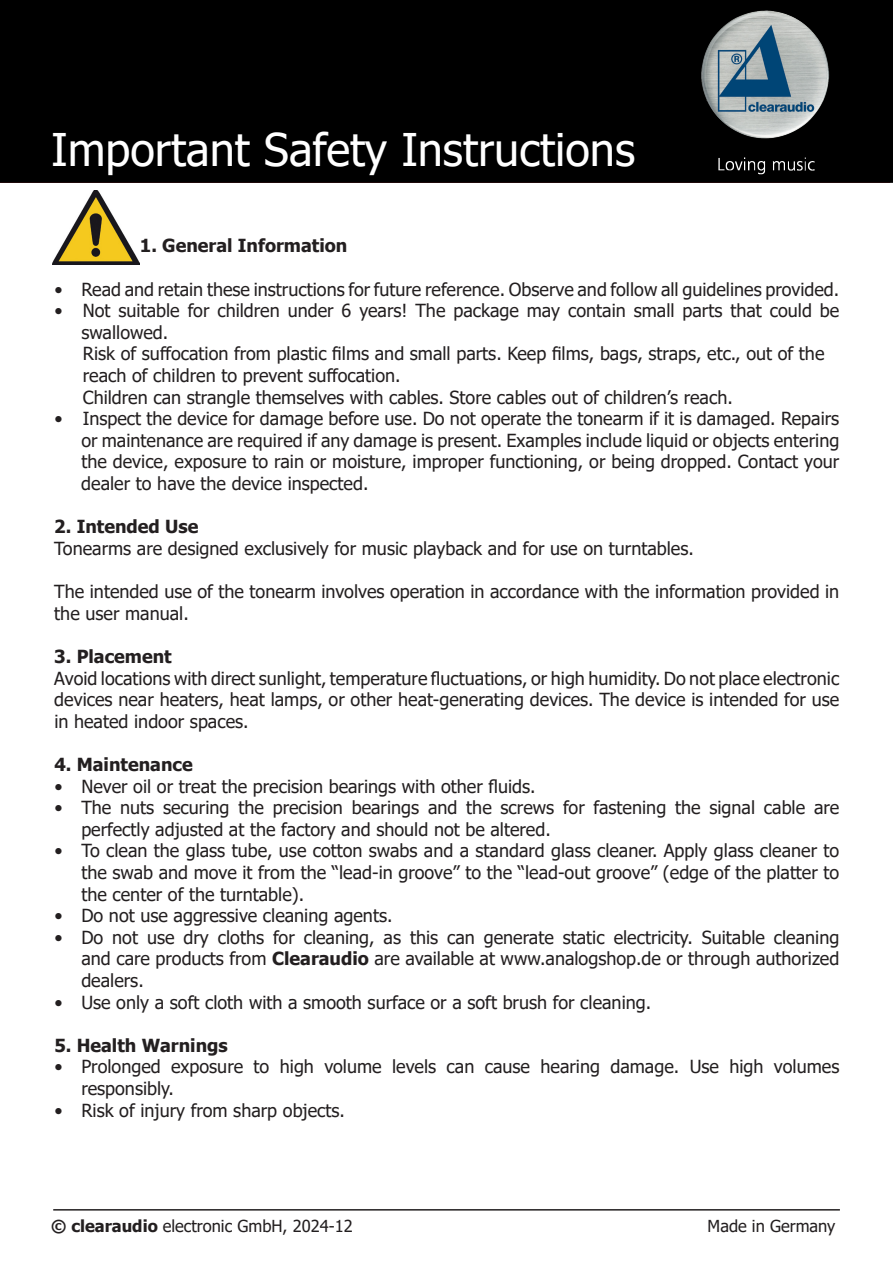
<style>
.page{position:relative;width:893px;height:1263px;background:#fff}
.page>*{position:absolute;margin:0;border:0;box-sizing:border-box;transform-origin:0 0}
.t1{font:45px "Tahoma";color:#fff}
.t2{font:18px/21.6px "Tahoma";color:#231f20}
.t3{font:700 18px "Tahoma";color:#231f20}
.t4{font:16.5px "Tahoma";color:#231f20}
.s1{font-weight:700}
</style>
<div class="page">
<div style="left:0;top:0;width:893px;height:183px;background:#000"></div>
<img style="left:696px;top:11px;width:140px;height:163px">
<hr style="left:53px;top:1209px;width:787px;height:1px;background:#231f20">
<img style="left:52px;top:190px;width:88px;height:75px">
<h1 class="t1" style="left:51px;top:120px;width:585px">Important Safety Instructions</h1>
<p class="t3" style="left:140px;top:233px;width:209px">1. General Information</p>
<p class="t2" style="left:54px;top:279px;width:786px">• Read and retain these instructions for future reference. Observe and follow all guidelines provided.</p>
<p class="t2" style="left:81px;top:301px;width:759px;text-indent:-27px">• Not suitable for children under 6 years! The package may contain small parts that could be swallowed.<br>Risk of suffocation from plastic films and small parts. Keep films, bags, straps, etc., out of the reach of children to prevent suffocation.<br>Children can strangle themselves with cables. Store cables out of children’s reach.</p>
<p class="t2" style="left:81px;top:409px;width:759px;text-align:justify;text-indent:-27px">• Inspect the device for damage before use. Do not operate the tonearm if it is damaged. Repairs or maintenance are required if any damage is present. Examples include liquid or objects entering the device, exposure to rain or moisture, improper functioning, or being dropped. Contact your dealer to have the device inspected.</p>
<p class="t3" style="left:54px;top:514px;width:146px">2. Intended Use</p>
<p class="t2" style="left:54px;top:538px;width:641px">Tonearms are designed exclusively for music playback and for use on turntables.</p>
<p class="t2" style="left:54px;top:582px;width:786px">The intended use of the tonearm involves operation in accordance with the information provided in the user manual.</p>
<p class="t3" style="left:54px;top:644px;width:119px">3. Placement</p>
<p class="t2" style="left:54px;top:668px;width:786px;text-align:justify">Avoid locations with direct sunlight, temperature fluctuations, or high humidity. Do not place electronic devices near heaters, heat lamps, or other heat-generating devices. The device is intended for use in heated indoor spaces.</p>
<p class="t3" style="left:54px;top:752px;width:140px">4. Maintenance</p>
<p class="t2" style="left:54px;top:776px;width:483px">• Never oil or treat the precision bearings with other fluids.</p>
<p class="t2" style="left:81px;top:798px;width:759px;text-indent:-27px">• The nuts securing the precision bearings and the screws for fastening the signal cable are perfectly adjusted at the factory and should not be altered.</p>
<p class="t2" style="left:81px;top:841px;width:759px;text-align:justify;text-indent:-27px">• To clean the glass tube, use cotton swabs and a standard glass cleaner. Apply glass cleaner to the swab and move it from the “lead-in groove” to the “lead-out groove” (edge of the platter to the center of the turntable).</p>
<p class="t2" style="left:54px;top:906px;width:340px">• Do not use aggressive cleaning agents.</p>
<p class="t2" style="left:81px;top:927px;width:759px;text-align:justify;text-indent:-27px">• Do not use dry cloths for cleaning, as this can generate static electricity. Suitable cleaning and care products from <span class="s1">Clearaudio</span> are available at www.analogshop.de or through authorized dealers.</p>
<p class="t2" style="left:54px;top:992px;width:598px">• Use only a soft cloth with a smooth surface or a soft brush for cleaning.</p>
<p class="t3" style="left:54px;top:1032px;width:175px">5. Health Warnings</p>
<p class="t2" style="left:81px;top:1057px;width:759px;text-indent:-27px">• Prolonged exposure to high volume levels can cause hearing damage. Use high volumes responsibly.</p>
<p class="t2" style="left:54px;top:1100px;width:292px">• Risk of injury from sharp objects.</p>
<p class="t4" style="left:51px;top:1215px;width:303px"><span class="s1">© clearaudio</span> electronic GmbH, 2024-12</p>
<p class="t4" style="left:708px;top:1215px;width:129px">Made in Germany</p>
</div>
